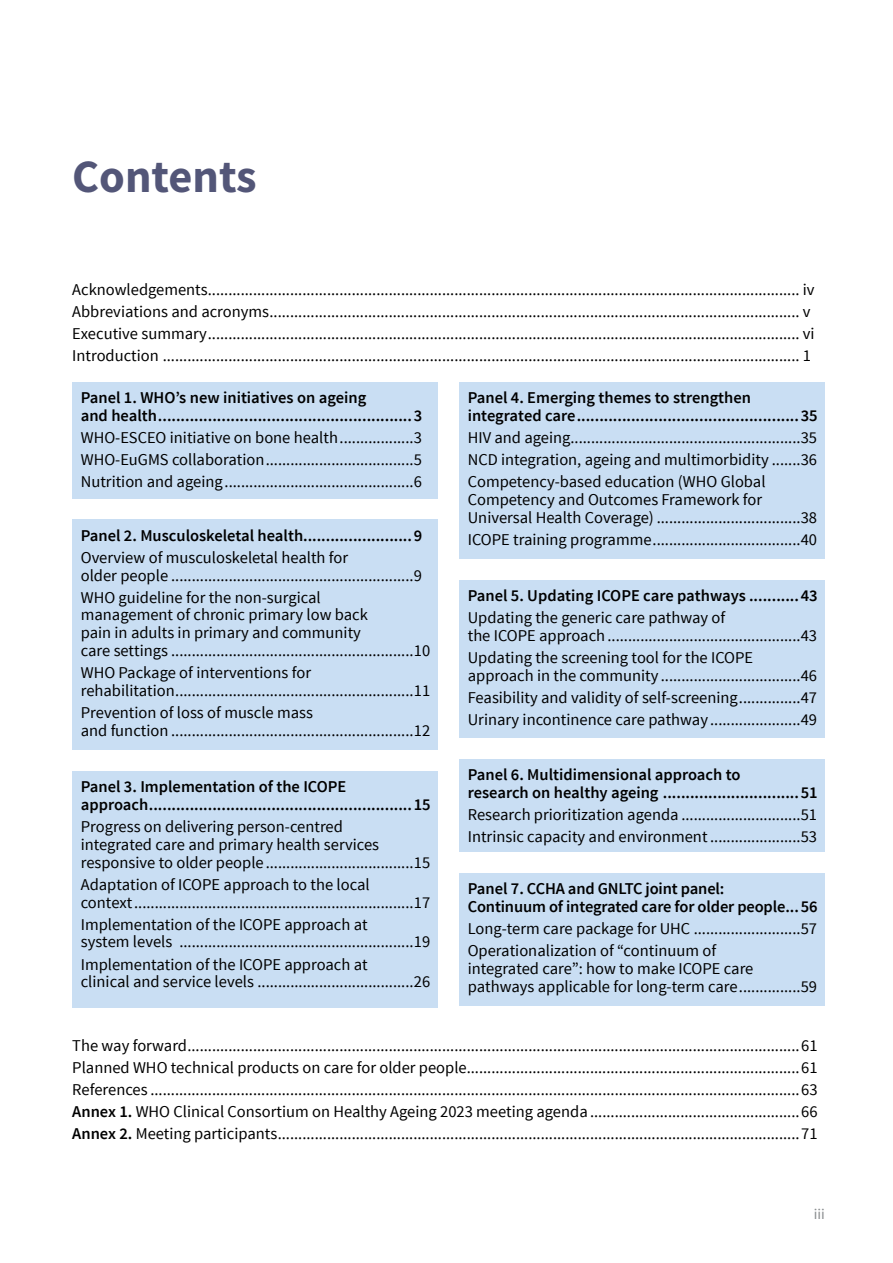
<style>
.page{position:relative;width:893px;height:1263px;background:#fff}
.page>*{position:absolute;margin:0;border:0;box-sizing:border-box;transform-origin:0 0}
.t1{font:46.5px "Source Sans Variable";color:#535678}
.t2{font:16.5px/17.9px "Source Sans Pro";color:#000}
.t3{font:600 16.5px/17.9px "Source Sans Pro";color:#000}
.t4{font:15px "Source Sans Pro";color:#8b8e90}
.s1{font-weight:600}
</style>
<div class="page">
<div style="left:72px;top:771px;width:366px;height:237px;background:#c9def3"></div>
<div style="left:72px;top:382px;width:366px;height:117px;background:#c9def3"></div>
<div style="left:72px;top:520px;width:366px;height:230px;background:#c9def3"></div>
<div style="left:459px;top:382px;width:366px;height:177px;background:#c9def3"></div>
<div style="left:459px;top:580px;width:366px;height:158px;background:#c9def3"></div>
<div style="left:459px;top:759px;width:366px;height:93px;background:#c9def3"></div>
<div style="left:459px;top:873px;width:366px;height:133px;background:#c9def3"></div>
<h1 class="t1" style="left:72px;top:149px;width:186px">Contents</h1>
<p class="t2" style="left:72px;top:279px;width:744px;line-height:22px">Acknowledgements................................................................................................................................................ iv Abbreviations and acronyms................................................................................................................................. v Executive summary................................................................................................................................................ vi Introduction ........................................................................................................................................................... 1</p>
<p class="t3" style="left:81px;top:389px;width:343px">Panel 1. WHO’s new initiatives on ageing<br>and health........................................................3</p>
<p class="t2" style="left:81px;top:427px;width:343px;line-height:22px;text-align:justify">WHO-ESCEO initiative on bone health..................3<br>WHO-EuGMS collaboration....................................5<br>Nutrition and ageing..............................................6</p>
<p class="t3" style="left:81px;top:527px;width:343px">Panel 2. Musculoskeletal health........................9</p>
<p class="t2" style="left:81px;top:549px;width:343px">Overview of musculoskeletal health for<br>older people ...........................................................9</p>
<p class="t2" style="left:81px;top:588px;width:351px">WHO guideline for the non-surgical<br>management of chronic primary low back<br>pain in adults in primary and community<br>care settings ...........................................................10</p>
<p class="t2" style="left:81px;top:664px;width:351px">WHO Package of interventions for rehabilitation..........................................................11</p>
<p class="t2" style="left:81px;top:704px;width:351px">Prevention of loss of muscle mass<br>and function ...........................................................12</p>
<p class="t3" style="left:81px;top:778px;width:351px">Panel 3. Implementation of the ICOPE approach..........................................................15</p>
<p class="t2" style="left:81px;top:818px;width:351px">Progress on delivering person-centred<br>integrated care and primary health services responsive to older people....................................15</p>
<p class="t2" style="left:81px;top:876px;width:351px">Adaptation of ICOPE approach to the local context....................................................................17</p>
<p class="t2" style="left:81px;top:915px;width:351px">Implementation of the ICOPE approach at<br>system levels .........................................................19</p>
<p class="t2" style="left:81px;top:955px;width:351px">Implementation of the ICOPE approach at<br>clinical and service levels ......................................26</p>
<p class="t3" style="left:468px;top:389px;width:351px">Panel 4. Emerging themes to strengthen integrated care.................................................35</p>
<p class="t2" style="left:468px;top:427px;width:351px;line-height:22px;text-align:justify">HIV and ageing........................................................35<br>NCD integration, ageing and multimorbidity .......36<br>Competency-based education (WHO Global</p>
<p class="t2" style="left:468px;top:491px;width:351px">Competency and Outcomes Framework for<br>Universal Health Coverage) ...................................38</p>
<p class="t2" style="left:468px;top:531px;width:351px">ICOPE training programme....................................40</p>
<p class="t3" style="left:468px;top:587px;width:351px">Panel 5. Updating ICOPE care pathways ...........43</p>
<p class="t2" style="left:468px;top:609px;width:351px">Updating the generic care pathway of<br>the ICOPE approach ...............................................43</p>
<p class="t2" style="left:468px;top:649px;width:351px">Updating the screening tool for the ICOPE approach in the community ..................................46</p>
<p class="t2" style="left:468px;top:687px;width:351px;line-height:22px">Feasibility and validity of self-screening...............47<br>Urinary incontinence care pathway ......................49</p>
<p class="t3" style="left:468px;top:766px;width:351px">Panel 6. Multidimensional approach to<br>research on healthy ageing ..............................51</p>
<p class="t2" style="left:468px;top:804px;width:351px;line-height:22px">Research prioritization agenda .............................51<br>Intrinsic capacity and environment ......................53</p>
<p class="t3" style="left:468px;top:880px;width:351px">Panel 7. CCHA and GNLTC joint panel:<br>Continuum of integrated care for older people...56</p>
<p class="t2" style="left:468px;top:918px;width:351px;line-height:22px">Long-term care package for UHC ..........................57<br>Operationalization of “continuum of</p>
<p class="t2" style="left:468px;top:960px;width:351px">integrated care”: how to make ICOPE care pathways applicable for long-term care...............59</p>
<p class="t2" style="left:72px;top:1035px;width:747px;line-height:22px;text-align:justify">The way forward.....................................................................................................................................................61<br>Planned WHO technical products on care for older people.................................................................................61<br>References ..............................................................................................................................................................63<br><span class="s1">Annex 1.</span> WHO Clinical Consortium on Healthy Ageing 2023 meeting agenda ...................................................66<br><span class="s1">Annex 2.</span> Meeting participants...............................................................................................................................71</p>
<p class="t4" style="left:814px;top:1205px;width:13px">iii</p>
</div>
